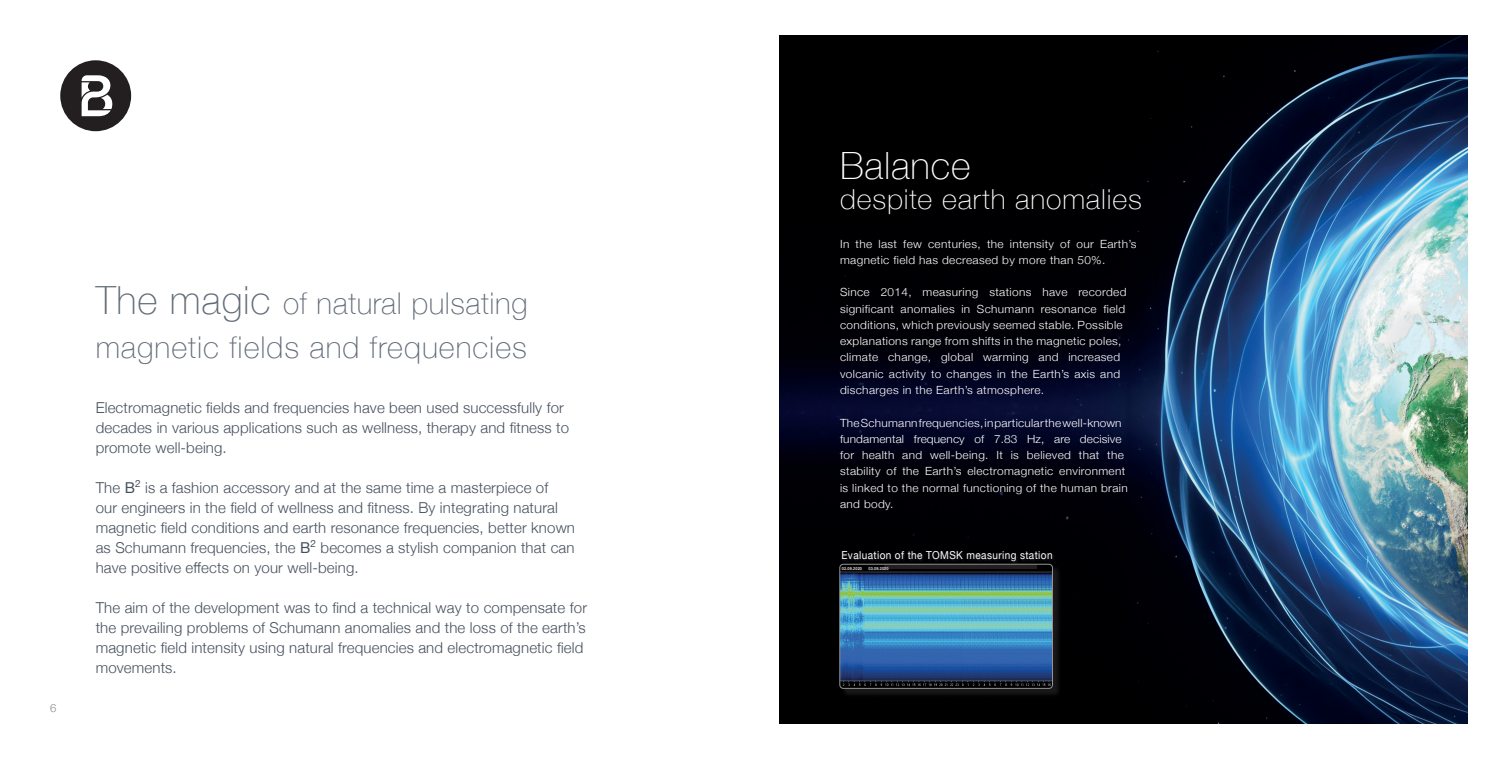
<style>
.page{position:relative;width:1503px;height:759px;background:#fff}
.page>*{position:absolute;margin:0;border:0;box-sizing:border-box;transform-origin:0 0}
._20_Bold_Left{font:100 37.5px "Helvetica Neue";letter-spacing:.02em;color:#fff}
._20_Bold_Left-2{font:100 30px "Helvetica Neue";letter-spacing:.03em;color:#626b77}
._20_Bold_Left-3{font:100 27.5px "Helvetica Neue";letter-spacing:.03em;color:#fff;scale:1.04 1}
._12_16_Reg_Left{font:300 15px/20px "Helvetica Neue";letter-spacing:.01em;color:#46505e}
._20_Bold_Left-4{font:300 11.25px/16.2px "Helvetica Neue";letter-spacing:.03em;color:#fff;scale:1.05 1}
.t1{font:300 11.25px "Helvetica Neue";color:#838a93}
.t2{font:11px "Helvetica Neue";letter-spacing:.04em;color:#fff;scale:.91 1}
.t3{font:500 4.12px "Helvetica Neue";letter-spacing:.04em;color:#fff;scale:.91 1}
.s1{font-size:38.75px}
.s2{font-weight:400}
</style>
<div class="page">
<img style="left:780px;top:35px;width:687px;height:688px">
<svg style="left:60px;top:60px;width:71px;height:71px"></svg>
<div style="left:841px;top:551px;width:213px;height:13px;background:#050406"></div>
<div style="left:840px;top:564px;width:221px;height:133px;background:#231f20;opacity:.75"></div>
<img style="left:839px;top:564px;width:213px;height:124px">
<div style="left:839px;top:563px;width:213px;height:125px;border:1px solid #939598;border-radius:4px"></div>
<hr style="left:884px;top:565px;width:152px;height:4px;background:#231f20">
<div style="left:841px;top:566px;width:23px;height:6px;background:#080708"></div>
<div style="left:868px;top:566px;width:23px;height:6px;background:#231f20;opacity:.75"></div>
<p class="t1" style="left:50px;top:698px;width:8px">6</p>
<p class="_20_Bold_Left-2" style="left:96px;top:280px;width:433px"><span class="s1">The magic</span> of natural pulsating</p>
<p class="_20_Bold_Left-2" style="left:96px;top:324px;width:433px">magnetic fields and frequencies</p>
<p class="_12_16_Reg_Left" style="left:96px;top:396px;width:475px">Electromagnetic fields and frequencies have been used successfully for decades in various applications such as wellness, therapy and fitness to promote well-being.</p>
<p class="_12_16_Reg_Left" style="left:96px;top:476px;width:454px">The <span class="s2">B</span><sup>2</sup> is a fashion accessory and at the same time a masterpiece of</p>
<p class="_12_16_Reg_Left" style="left:96px;top:496px;width:464px">our engineers in the field of wellness and fitness. By integrating natural</p>
<p class="_12_16_Reg_Left" style="left:96px;top:516px;width:481px">magnetic field conditions and earth resonance frequencies, better known</p>
<p class="_12_16_Reg_Left" style="left:96px;top:536px;width:480px">as Schumann frequencies, the <span class="s2">B</span><sup>2</sup> becomes a stylish companion that can have positive effects on your well-being.</p>
<p class="_12_16_Reg_Left" style="left:96px;top:596px;width:493px">The aim of the development was to find a technical way to compensate for the prevailing problems of Schumann anomalies and the loss of the earth’s magnetic field intensity using natural frequencies and electromagnetic field movements.</p>
<p class="_20_Bold_Left" style="left:840px;top:137px;width:132px">Balance</p>
<p class="_20_Bold_Left-3" style="left:840px;top:178px;width:292px">despite earth anomalies</p>
<p class="_20_Bold_Left-4" style="left:840px;top:234px;width:284px">In the last few centuries, the intensity of our Earth’s magnetic field has decreased by more than 50%.</p>
<p class="_20_Bold_Left-4" style="left:840px;top:283px;width:274px">Since 2014, measuring stations have recorded significant anomalies in Schumann resonance field conditions, which previously seemed stable. Possible explanations range from shifts in the magnetic poles, climate change, global warming and increased volcanic activity to changes in the Earth’s axis and discharges in the Earth’s atmosphere.</p>
<p class="_20_Bold_Left-4" style="left:840px;top:413px;width:275px">The Schumann frequencies, in particular the well-known fundamental frequency of 7.83 Hz, are decisive for health and well-being. It is believed that the stability of the Earth’s electromagnetic environment is linked to the normal functioning of the human brain and body.</p>
<p class="t2" style="left:841px;top:547px;width:233px">Evaluation of the TOMSK measuring station</p>
<p class="t3" style="left:842px;top:564px;width:24px">02.09.2020</p>
<p class="t3" style="left:868px;top:564px;width:24px">03.09.2020</p>
</div>
